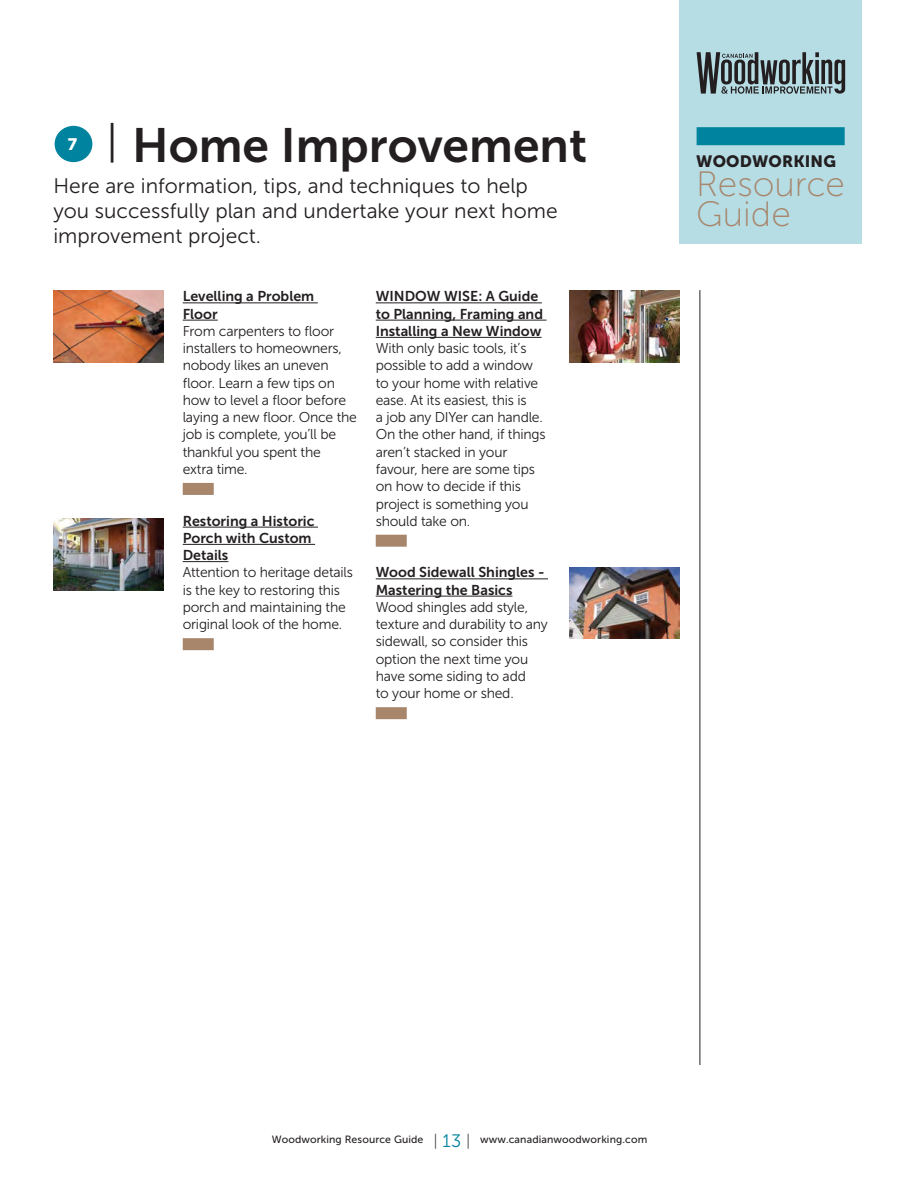
<style>
.page{position:relative;width:918px;height:1188px;background:#fff}
.page>*{position:absolute;margin:0;border:0;box-sizing:border-box;transform-origin:0 0}
.t1{font:48px "Museo Sans 700";color:#231f20}
.t2{font:35.1px/29.4px "Museo Sans 100";color:#a7866c}
.t3{font:21px/25.2px "Museo Sans 300";color:#231f20}
.t4{font:16.5px "Museo Sans 900";color:#fff}
.t5{font:16.35px "Museo Sans 900";letter-spacing:.01em;color:#231f20}
.t6{font:14.25px/17.2px "Museo Sans 300";letter-spacing:-.015em;color:#231f20}
.t7{font:14.25px/17.2px "Museo Sans 700";color:#231f20}
.t8{font:10.5px "Museo Sans 500";letter-spacing:.01em;color:#231f20}
.s1{font-family:"Museo Sans 300";font-size:42px}
.s2{font-family:"Minion Pro";font-size:15px}
.s3{font-family:"Museo Sans 300";font-size:18px;color:#00839e}
</style>
<div class="page">
<div style="left:680px;top:0;width:182px;height:244px;background:#b6dce4"></div>
<svg style="left:697px;top:52px;width:148px;height:42px"></svg>
<div style="left:697px;top:127px;width:148px;height:18px;background:#00839e"></div>
<hr style="left:700px;top:290px;width:1px;height:775px;background:#231f20">
<div style="left:55px;top:126px;width:37px;height:36px;background:#00839e;border-radius:50%"></div>
<img style="left:53px;top:290px;width:111px;height:72px">
<img style="left:53px;top:518px;width:111px;height:72px">
<img style="left:569px;top:290px;width:111px;height:72px">
<img style="left:569px;top:567px;width:111px;height:72px">
<hr style="left:183px;top:303px;width:135px;height:1px;background:#231f20">
<hr style="left:183px;top:320px;width:35px;height:1px;background:#231f20">
<div style="left:183px;top:483px;width:31px;height:12px;background:#a7866c"></div>
<hr style="left:183px;top:527px;width:135px;height:1px;background:#231f20">
<hr style="left:183px;top:544px;width:132px;height:1px;background:#231f20">
<hr style="left:183px;top:561px;width:45px;height:1px;background:#231f20">
<div style="left:183px;top:638px;width:31px;height:12px;background:#a7866c"></div>
<hr style="left:376px;top:303px;width:166px;height:1px;background:#231f20">
<hr style="left:376px;top:320px;width:171px;height:1px;background:#231f20">
<hr style="left:376px;top:337px;width:166px;height:1px;background:#231f20">
<div style="left:376px;top:535px;width:31px;height:12px;background:#a7866c"></div>
<hr style="left:376px;top:579px;width:172px;height:1px;background:#231f20">
<hr style="left:376px;top:596px;width:136px;height:1px;background:#231f20">
<div style="left:376px;top:707px;width:31px;height:12px;background:#a7866c"></div>
<p class="t4" style="left:68px;top:135px;width:11px">7</p>
<h1 class="t1" style="left:106px;top:119px;width:482px"><span class="s1">|</span> Home Improvement</h1>
<h3 class="t3" style="left:53px;top:173px;width:506px">Here are information, tips, and techniques to help you successfully plan and undertake your next home improvement project.</h3>
<p class="t7" style="left:183px;top:288px;width:133px">Levelling a Problem<br>Floor</p>
<p class="t6" style="left:183px;top:323px;width:176px">From carpenters to floor installers to homeowners, nobody likes an uneven floor. Learn a few tips on how to level a floor before laying a new floor. Once the job is complete, you’ll be thankful you spent the<br>extra time.</p>
<p class="t7" style="left:183px;top:512px;width:133px">Restoring a Historic<br>Porch with Custom<br>Details</p>
<p class="t6" style="left:183px;top:564px;width:172px">Attention to heritage details is the key to restoring this porch and maintaining the original look of the home.</p>
<p class="t7" style="left:376px;top:288px;width:169px">WINDOW WISE: A Guide to Planning, Framing and<br>Installing a New Window</p>
<p class="t6" style="left:376px;top:340px;width:171px">With only basic tools, it’s possible to add a window to your home with relative ease. At its easiest, this is<br>a job any DIYer can handle.<br>On the other hand, if things aren’t stacked in your favour, here are some tips on how to decide if this project is something you should take on.</p>
<p class="t7" style="left:376px;top:564px;width:170px">Wood Sidewall Shingles -<br>Mastering the Basics</p>
<p class="t6" style="left:376px;top:599px;width:174px">Wood shingles add style, texture and durability to any sidewall, so consider this option the next time you have some siding to add<br>to your home or shed.</p>
<p class="t5" style="left:696px;top:152px;width:141px">WOODWORKING</p>
<h2 class="t2" style="left:696px;top:170px;width:150px">Resource<br>Guide</h2>
<p class="t8" style="left:272px;top:1134px;width:377px">Woodworking Resource Guide <span class="s2">|</span> <span class="s3">13</span> <span class="s2">|</span> www.canadianwoodworking.com</p>
</div>
